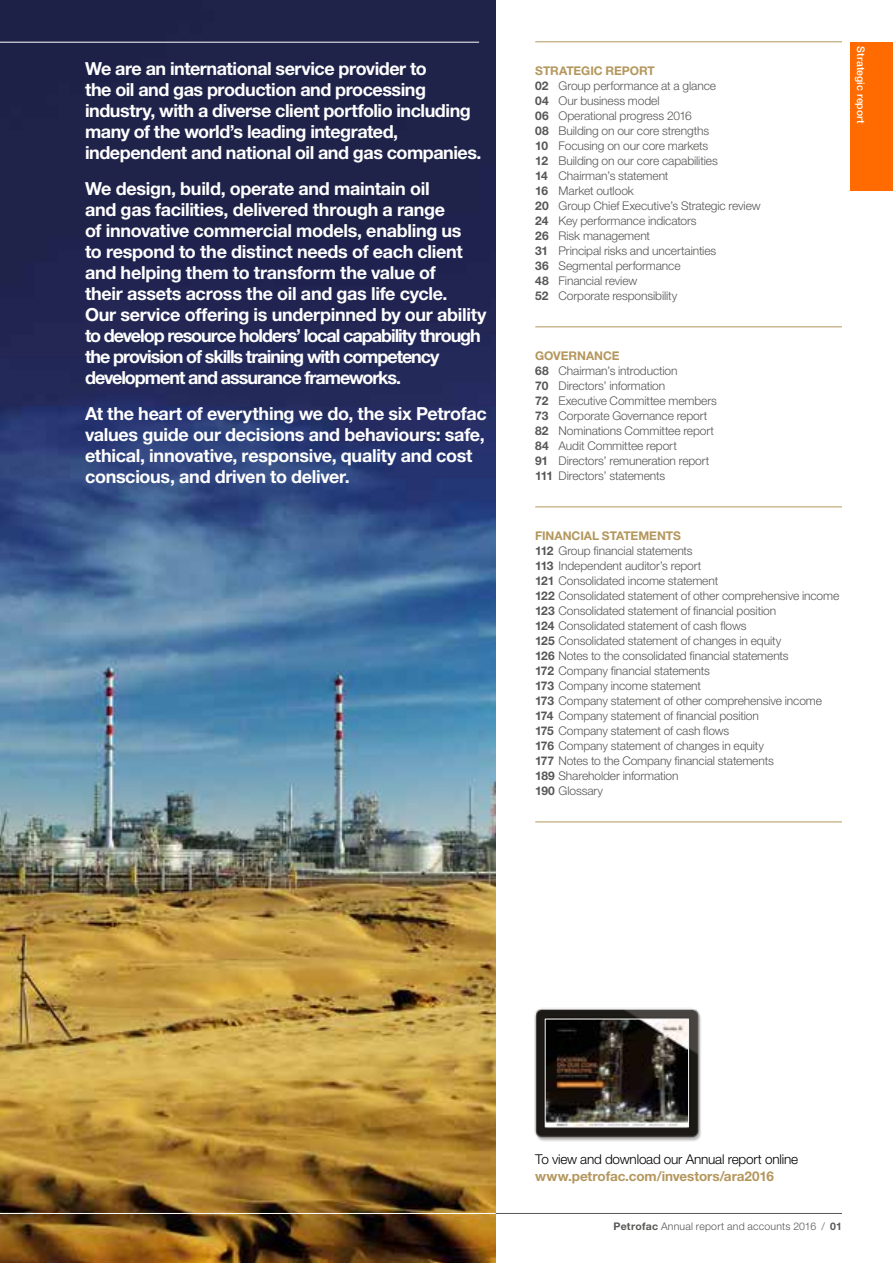
<style>
.page{position:relative;width:893px;height:1263px;background:#fff}
.page>*{position:absolute;margin:0;border:0;box-sizing:border-box;transform-origin:0 0}
.t1{font:700 18px/21px "Helvetica Neue LT Std";letter-spacing:-.02em;color:#fff}
.t2{font:300 13.5px "Helvetica Neue LT Std";letter-spacing:-.015em;color:#000}
.t3{font:700 13.5px "Helvetica Neue LT Std";letter-spacing:-.005em;color:#b4975d}
.t4{font:300 12px/15px "Helvetica Neue LT Std";letter-spacing:-.01em;color:#575756}
.t5{font:300 10.5px "Helvetica Neue LT Std";letter-spacing:.02em;color:#575756}
.t6{font:500 10.5px "Helvetica Neue LT Std";letter-spacing:.01em;color:#fff}
.s1{font-weight:700;color:#b4975d}
.s2{font-weight:700}
</style>
<div class="page">
<img style="left:0;top:0;width:496px;height:1263px">
<img style="left:534px;top:1008px;width:167px;height:134px">
<img style="left:547px;top:1021px;width:140px;height:104px">
<div style="left:545px;top:1019px;width:144px;height:108px;border:1px solid #f2f2f2"></div>
<hr style="left:535px;top:42px;width:307px;height:1px;background:#b4975d">
<hr style="left:535px;top:327px;width:307px;height:1px;background:#b4975d">
<hr style="left:535px;top:507px;width:307px;height:1px;background:#b4975d">
<hr style="left:535px;top:822px;width:307px;height:1px;background:#b4975d">
<div style="left:851px;top:42px;width:42px;height:148px;background:#ff6b00"></div>
<hr style="left:496px;top:1213px;width:346px;height:1px;background:#575756">
<hr style="left:0;top:42px;width:479px;height:1px;background:#fff">
<hr style="left:0;top:1213px;width:496px;height:1px;background:#fff">
<h1 class="t1" style="left:85px;top:58px;width:398px">We are an international service provider to<br>the oil and gas production and processing industry, with a diverse client portfolio including many of the world’s leading integrated, independent and national oil and gas companies.</h1>
<p class="t1" style="left:85px;top:178px;width:403px">We design, build, operate and maintain oil<br>and gas facilities, delivered through a range<br>of innovative commercial models, enabling us<br>to respond to the distinct needs of each client and helping them to transform the value of<br>their assets across the oil and gas life cycle.<br>Our service offering is underpinned by our ability to develop resource holders’ local capability through the provision of skills training with competency development and assurance frameworks.</p>
<h1 class="t1" style="left:85px;top:403px;width:403px">At the heart of everything we do, the six Petrofac values guide our decisions and behaviours: safe, ethical, innovative, responsive, quality and cost conscious, and driven to deliver.</h1>
<p class="t4" style="left:535px;top:63px;width:227px"><span class="s1">STRATEGIC REPORT<br></span><span class="s2">02</span> Group performance at a glance<br><span class="s2">04</span> Our business model<br><span class="s2">06</span> Operational progress 2016<br><span class="s2">08</span> Building on our core strengths<br><span class="s2">10</span> Focusing on our core markets<br><span class="s2">12</span> Building on our core capabilities<br><span class="s2">14</span> Chairman’s statement<br><span class="s2">16</span> Market outlook<br><span class="s2">20</span> Group Chief Executive’s Strategic review<br><span class="s2">24</span> Key performance indicators<br><span class="s2">26</span> Risk management<br><span class="s2">31</span> Principal risks and uncertainties<br><span class="s2">36</span> Segmental performance<br><span class="s2">48</span> Financial review<br><span class="s2">52</span> Corporate responsibility</p>
<p class="t4" style="left:535px;top:348px;width:183px"><span class="s1">GOVERNANCE<br></span><span class="s2">68</span> Chairman’s introduction<br><span class="s2">70</span> Directors’ information<br><span class="s2">72</span> Executive Committee members<br><span class="s2">73</span> Corporate Governance report<br><span class="s2">82</span> Nominations Committee report<br><span class="s2">84</span> Audit Committee report<br><span class="s2">91</span> Directors’ remuneration report<br><span class="s2">111</span> Directors’ statements</p>
<p class="t6" style="left:867px;top:46px;width:79px;rotate:90deg">Strategic report</p>
<p class="t4" style="left:535px;top:528px;width:306px"><span class="s1">FINANCIAL STATEMENTS<br></span><span class="s2">112</span> Group financial statements<br><span class="s2">113</span> Independent auditor’s report<br><span class="s2">121</span> Consolidated income statement<br><span class="s2">122</span> Consolidated statement of other comprehensive income <span class="s2">123</span> Consolidated statement of financial position<br><span class="s2">124</span> Consolidated statement of cash flows<br><span class="s2">125</span> Consolidated statement of changes in equity<br><span class="s2">126</span> Notes to the consolidated financial statements<br><span class="s2">172</span> Company financial statements<br><span class="s2">173</span> Company income statement<br><span class="s2">173</span> Company statement of other comprehensive income <span class="s2">174</span> Company statement of financial position<br><span class="s2">175</span> Company statement of cash flows<br><span class="s2">176</span> Company statement of changes in equity<br><span class="s2">177</span> Notes to the Company financial statements<br><span class="s2">189</span> Shareholder information<br><span class="s2">190</span> Glossary</p>
<p class="t2" style="left:535px;top:1151px;width:264px">To view and download our Annual report online</p>
<p class="t3" style="left:535px;top:1167px;width:240px">www.petrofac.com/investors/ara2016</p>
<p class="t5" style="left:614px;top:1220px;width:230px"><span class="s2">Petrofac</span> Annual report and accounts 2016 / <span class="s2">01</span></p>
</div>
